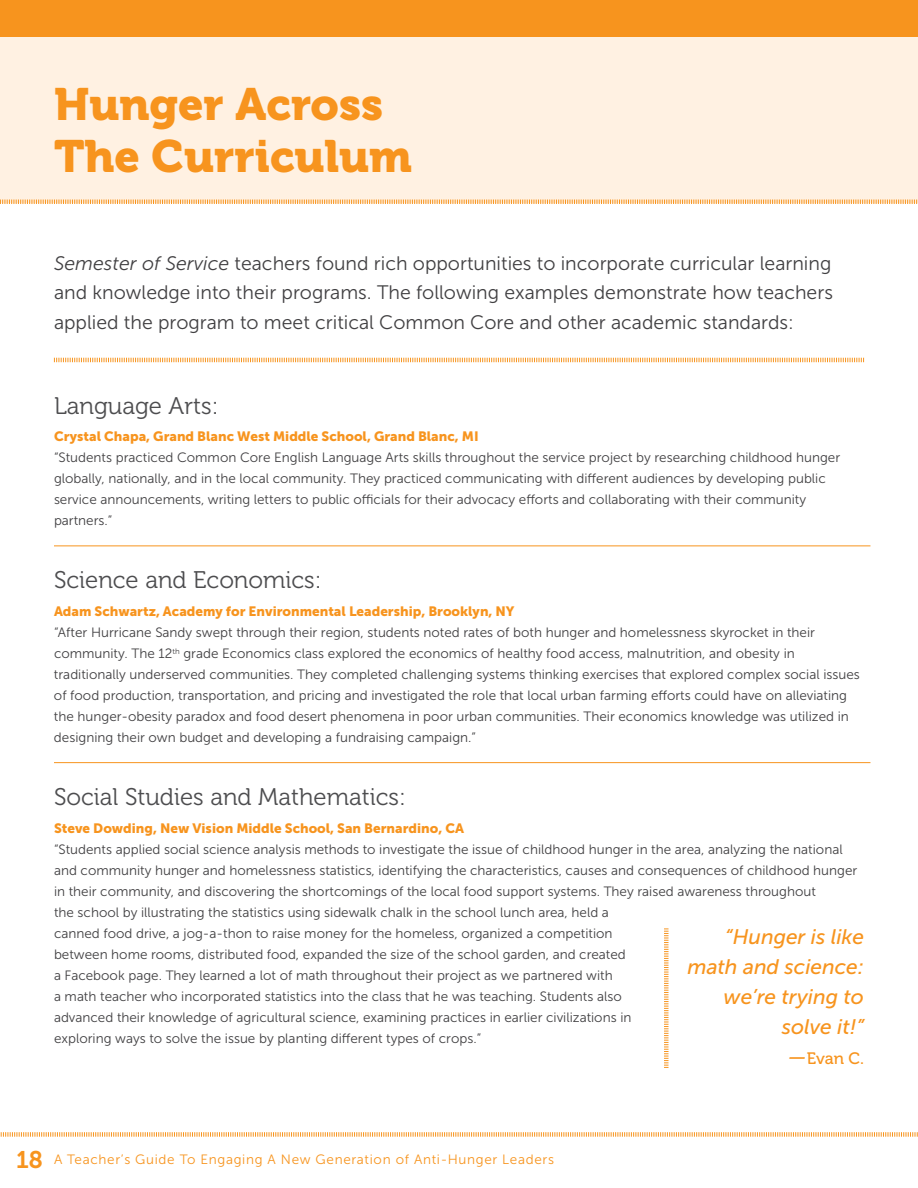
<style>
.page{position:relative;width:918px;height:1188px;background:#fff}
.page>*{position:absolute;margin:0;border:0;box-sizing:border-box;transform-origin:0 0}
.t1{font:45px/52.5px "Museo 900";color:#f7941e}
.t2{font:24px "Museo 300";color:#4d4d4f}
.t3{font:italic 21px/30px "Museo Sans 500";color:#f7941e;text-align:right}
.t4{font:19.5px/30px "Museo Sans 300";color:#414042;text-align:justify}
.t5{font:16.5px "Museo 500";color:#f7941e}
.t6{font:13.5px/21px "Museo Sans 300";color:#414042}
.t7{font:13.5px "Museo Sans 900";color:#f7941e}
.t8{font:13.5px "Museo Sans 300";letter-spacing:.05em;color:#f7941e}
.s1{font-style:italic}
.s2{font-family:"Museo Sans 500";font-style:italic;font-size:21px}
.s3{font-family:"Museo 700";font-size:24px}
</style>
<div class="page">
<svg style="left:0;top:1132px;width:918px;height:5px"></svg>
<hr style="left:54px;top:546px;width:816px;height:1px;background:#f7941e">
<hr style="left:54px;top:762px;width:816px;height:1px;background:#f7941e">
<div style="left:0;top:14px;width:918px;height:189px;background:#fff1e2"></div>
<div style="left:0;top:0;width:918px;height:37px;background:#f7941e"></div>
<svg style="left:0;top:199px;width:918px;height:5px"></svg>
<svg style="left:54px;top:357px;width:810px;height:6px"></svg>
<svg style="left:664px;top:928px;width:5px;height:140px"></svg>
<h1 class="t1" style="left:54px;top:78px;width:360px">Hunger Across<br>The Curriculum</h1>
<p class="t4" style="left:54px;top:248px;width:780px"><span class="s1">Semester of Service</span> teachers found rich opportunities to incorporate curricular learning and knowledge into their programs. The following examples demonstrate how teachers applied the program to meet critical Common Core and other academic standards:</p>
<h2 class="t2" style="left:54px;top:392px;width:166px">Language Arts:</h2>
<p class="t7" style="left:54px;top:429px;width:426px">Crystal Chapa, Grand Blanc West Middle School, Grand Blanc, MI</p>
<p class="t6" style="left:54px;top:447px;width:788px">“Students practiced Common Core English Language Arts skills throughout the service project by researching childhood hunger globally, nationally, and in the local community. They practiced communicating with different audiences by developing public service announcements, writing letters to public officials for their advocacy efforts and collaborating with their community partners.”</p>
<h2 class="t2" style="left:54px;top:567px;width:269px">Science and Economics:</h2>
<p class="t7" style="left:54px;top:604px;width:462px">Adam Schwartz, Academy for Environmental Leadership, Brooklyn, NY</p>
<p class="t6" style="left:54px;top:622px;width:807px">“After H urricane Sandy swept through their region, students noted rates of both hunger and homelessness skyrocket in their community. The 12<sup>th</sup> grade Economics class explored the economics of healthy food access, malnutrition, and obesity in traditionally underserved communities. They completed challenging systems thinking exercises that explored complex social issues of food production, transportation, and pricing and investigated the role that local urban farming efforts could have on alleviating the hunger-obesity paradox and food desert phenomena in poor urban communities. Their economics knowledge was utilized in designing their own budget and developing a fundraising campaign.”</p>
<h2 class="t2" style="left:54px;top:784px;width:353px">Social Studies and Mathematics:</h2>
<p class="t7" style="left:54px;top:820px;width:411px">Steve Dowding, New Vision Middle School, San Bernardino, CA</p>
<p class="t6" style="left:54px;top:839px;width:805px">“Students applied social science analysis methods to investigate the issue of childhood hunger in the area, analyzing the national and community hunger and homelessness statistics, identifying the characteristics, causes and consequences of childhood hunger in their community, and discovering the shortcomings of the local food support systems. They raised awareness throughout<br>the school by illustrating the statistics using sidewalk chalk in the school lunch area, held a<br>canned food drive, a jog-a-thon to raise money for the homeless, organized a competition<br>between home rooms, distributed food, expanded the size of the school garden, and created<br>a Facebook page. They learned a lot of math throughout their project as we partnered with<br>a math teacher who incorporated statistics into the class that he was teaching. Students also<br>advanced their knowledge of agricultural science, examining practices in earlier civilizations in<br>exploring ways to solve the issue by planting different types of crops.”</p>
<h3 class="t3" style="left:688px;top:922px;width:178px">“Hunger is like math and science: we’re trying to solve it!”</h3>
<p class="t5" style="left:788px;top:1050px;width:78px"><span class="s2">—</span>Evan C.</p>
<p class="t8" style="left:16px;top:1153px;width:539px"><span class="s3">18</span> A Teacher’s Guide To Engaging A New Generation of Anti-H unger Leaders</p>
</div>
